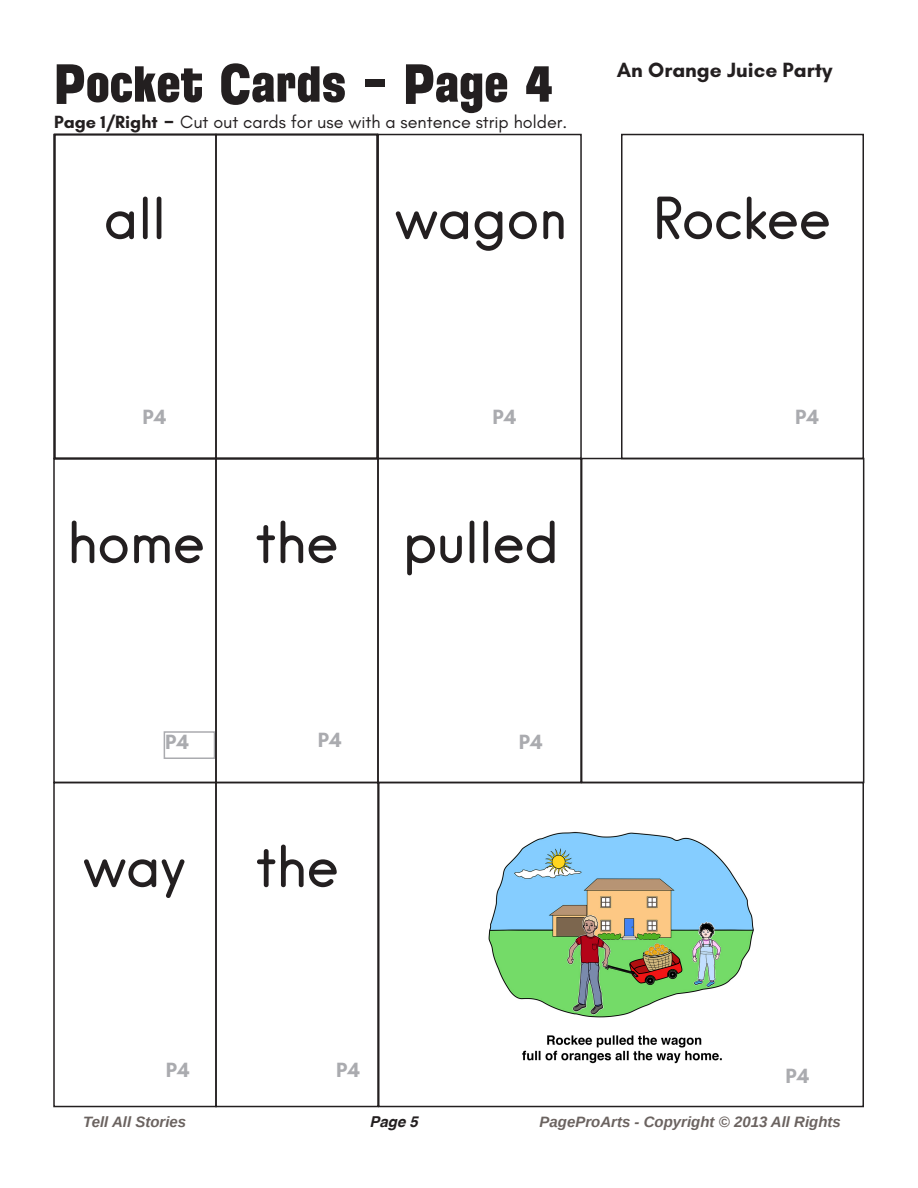
<style>
.page{position:relative;width:918px;height:1188px;background:#fff}
.page>*{position:absolute;margin:0;border:0;box-sizing:border-box;transform-origin:0 0}
.t1{font:54px "Hanken";color:#231f20}
.t2{font:54px "Florida Project Phase One";color:#231f20}
.t3{font:700 21px "Glacial Indifference";color:#231f20}
.t4{font:700 21px "Glacial Indifference";color:#aaabaf}
.t5{font:18px "Glacial Indifference";color:#231f20}
.t6{font:italic 700 15px "Liberation Sans";color:#6b6360}
.t7{font:italic 700 15px "Helvetica";color:#231f20}
.s1{font-weight:700}
.s2{font-weight:700;font-size:27px}
</style>
<div class="page">
<div style="left:378px;top:782px;width:486px;height:325px;border:2px solid #231f20"></div>
<div style="left:377px;top:458px;width:205px;height:325px;border:2px solid #231f20"></div>
<div style="left:581px;top:458px;width:283px;height:325px;border:2px solid #231f20"></div>
<div style="left:621px;top:134px;width:243px;height:325px;border:2px solid #231f20"></div>
<div style="left:164px;top:731px;width:51px;height:28px;border:2px solid #aaabaf"></div>
<div style="left:53px;top:458px;width:164px;height:325px;border:2px solid #231f20"></div>
<div style="left:215px;top:458px;width:164px;height:325px;border:2px solid #231f20"></div>
<div style="left:53px;top:782px;width:164px;height:325px;border:2px solid #231f20"></div>
<div style="left:215px;top:782px;width:164px;height:325px;border:2px solid #231f20"></div>
<div style="left:54px;top:134px;width:324px;height:325px;border:2px solid #231f20"></div>
<img style="left:488px;top:831px;width:266px;height:233px">
<div style="left:377px;top:134px;width:205px;height:325px;border:2px solid #231f20"></div>
<p class="t2" style="left:54px;top:48px;width:501px">Pocket Cards - Page 4</p>
<p class="t5" style="left:54px;top:112px;width:515px"><span class="s1">Page 1/Right</span> <span class="s2">-</span> Cut out cards for use with a sentence strip holder.</p>
<p class="t1" style="left:104px;top:185px;width:63px">all</p>
<p class="t1" style="left:395px;top:185px;width:174px">wagon</p>
<p class="t3" style="left:617px;top:57px;width:217px">An Orange Juice Party</p>
<p class="t1" style="left:653px;top:185px;width:180px">Rockee</p>
<p class="t4" style="left:142px;top:404px;width:25px">P4</p>
<p class="t4" style="left:493px;top:404px;width:25px">P4</p>
<p class="t4" style="left:795px;top:404px;width:25px">P4</p>
<p class="t1" style="left:67px;top:509px;width:139px">home</p>
<p class="t1" style="left:256px;top:509px;width:84px">the</p>
<p class="t1" style="left:403px;top:509px;width:158px">pulled</p>
<p class="t4" style="left:165px;top:728px;width:25px">P4</p>
<p class="t4" style="left:318px;top:727px;width:25px">P4</p>
<p class="t4" style="left:519px;top:729px;width:25px">P4</p>
<p class="t1" style="left:83px;top:833px;width:104px">way</p>
<p class="t1" style="left:256px;top:833px;width:84px">the</p>
<p class="t4" style="left:166px;top:1056px;width:25px">P4</p>
<p class="t4" style="left:336px;top:1056px;width:25px">P4</p>
<p class="t4" style="left:785px;top:1063px;width:25px">P4</p>
<p class="t6" style="left:83px;top:1112px;width:105px">Tell All Stories</p>
<p class="t7" style="left:370px;top:1110px;width:50px">Page 5</p>
<p class="t6" style="left:540px;top:1111px;width:303px">PageProArts - Copyright © 2013 All Rights</p>
</div>
